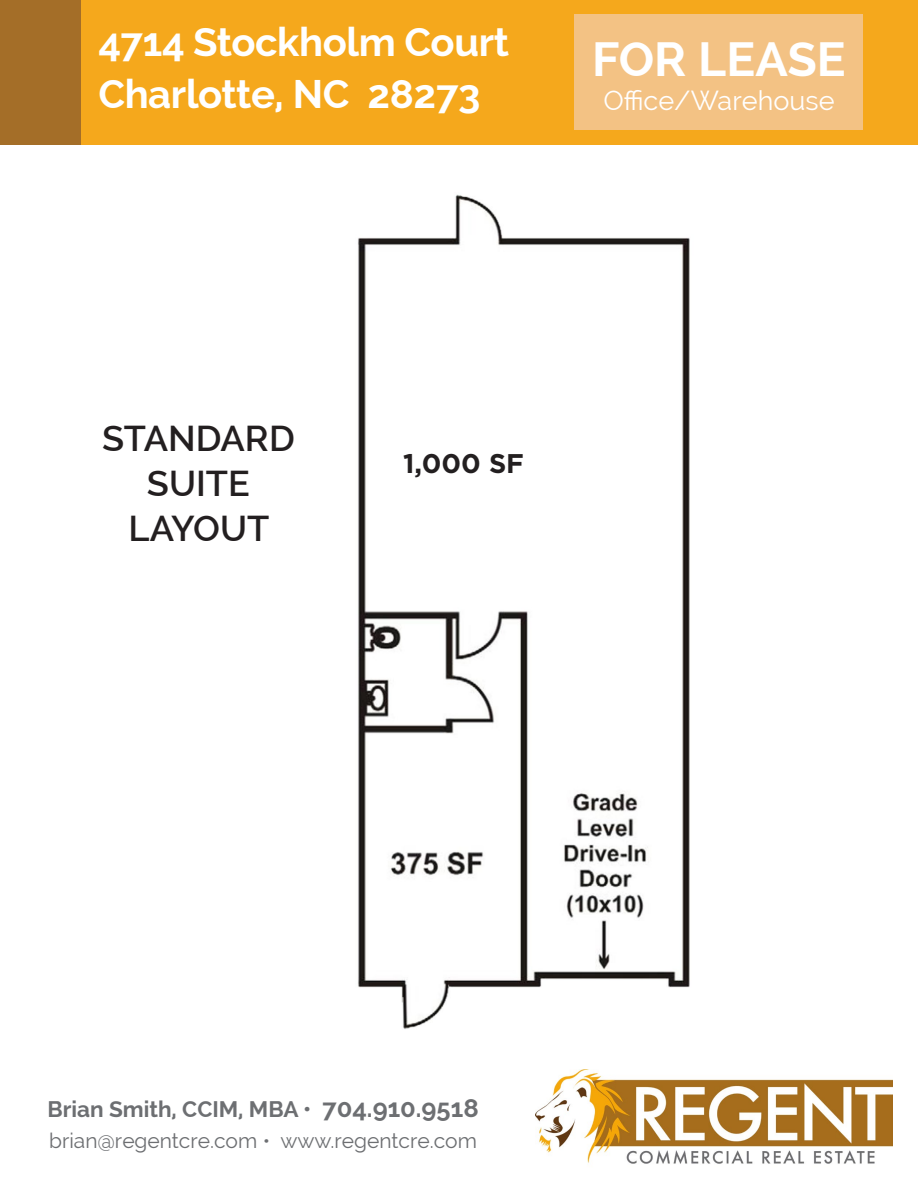
<style>
.page{position:relative;width:918px;height:1188px;background:#fff}
.page>*{position:absolute;margin:0;border:0;box-sizing:border-box;transform-origin:0 0}
.t1{font:700 48px "Raleway";color:#fff}
.t2{font:700 39.9px/51.8px "Raleway";letter-spacing:-.01em;color:#fff}
.t3{font:600 36px "Raleway";color:#231f20}
.t4{font:27px "Raleway";color:#fff}
.t5{font:700 27px "Gotham";color:#231f20}
.t6{font:700 22.5px "Raleway";color:#6d6f72}
.t7{font:21px "Raleway";color:#6d6f72}
.s1{font-size:25.5px}
</style>
<div class="page">
<div style="left:0;top:0;width:92px;height:145px;background:#a46e28"></div>
<div style="left:81px;top:0;width:837px;height:145px;background:#f5a81c"></div>
<img style="left:536px;top:1069px;width:356px;height:95px">
<div style="left:575px;top:15px;width:288px;height:115px;background:#f3c284"></div>
<img style="left:358px;top:194px;width:332px;height:835px">
<h2 class="t2" style="left:98px;top:17px;width:412px">4714 Stockholm Court<br>Charlotte, NC 28273</h2>
<p class="t1" style="left:592px;top:31px;width:255px">FOR LEASE</p>
<p class="t4" style="left:603px;top:85px;width:233px">Office/Warehouse</p>
<p class="t3" style="left:102px;top:417px;width:194px">STANDARD</p>
<p class="t3" style="left:147px;top:462px;width:104px">SUITE</p>
<p class="t3" style="left:129px;top:507px;width:142px">LAYOUT</p>
<p class="t5" style="left:403px;top:446px;width:122px">1,000 SF</p>
<p class="t6" style="left:47px;top:1096px;width:433px">Brian Smith, CCIM, MBA • <span class="s1">704.910.9518</span></p>
<p class="t7" style="left:49px;top:1128px;width:429px">brian@regentcre.com • www.regentcre.com</p>
</div>
